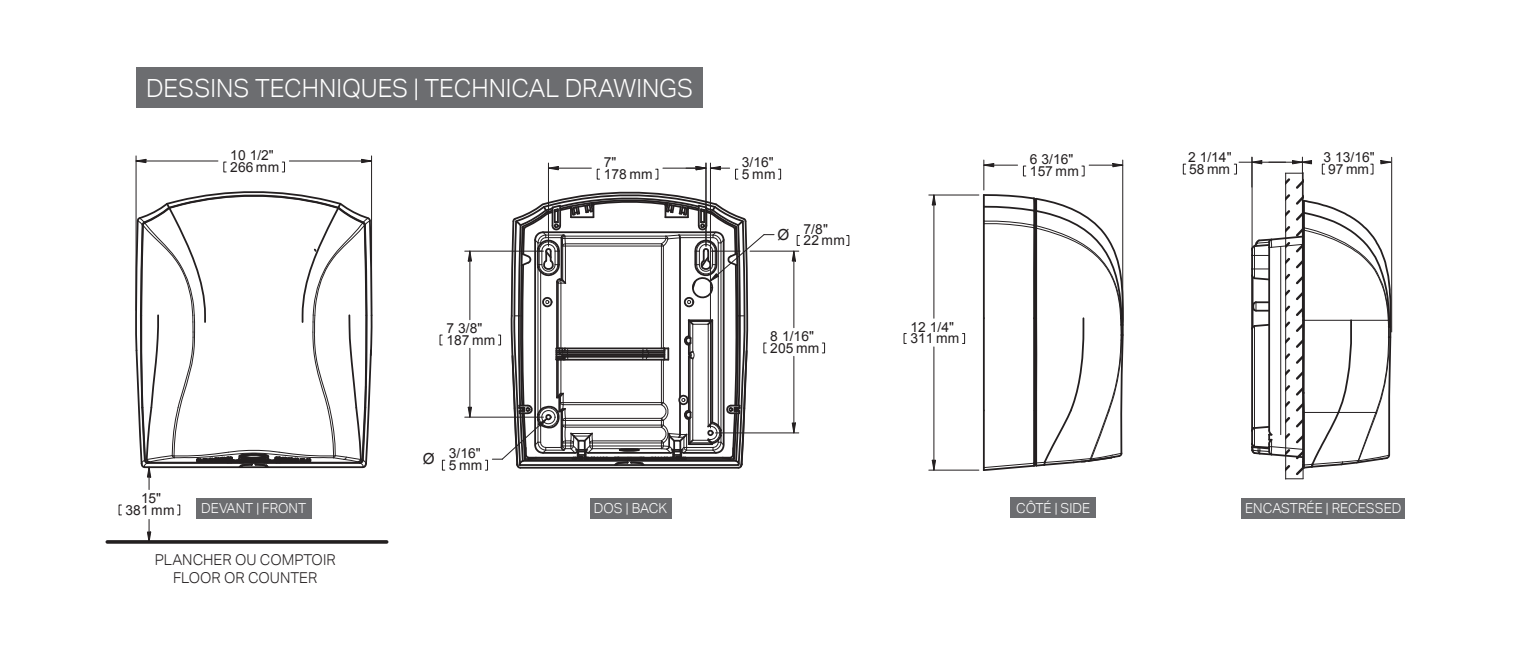
<style>
.page{position:relative;width:1530px;height:646px;background:#fff}
.page>*{position:absolute;margin:0;border:0;box-sizing:border-box;transform-origin:0 0}
.t1{font:300 25px "Aktiv Grotesk";color:#fff}
.t2{font:300 15px/18px "Aktiv Grotesk";color:#231f20;text-align:center}
.t3{font:13.75px/11.8px "Arial";letter-spacing:.005em;color:#231f20}
.t4{font:300 13.75px "Aktiv Grotesk";color:#fff}
.s1{font-size:15.25px}
</style>
<div class="page">
<svg style="left:846px;top:235px;width:3px;height:11px"></svg>
<svg style="left:442px;top:460px;width:3px;height:10px"></svg>
<svg style="left:467px;top:406px;width:5px;height:12px"></svg>
<svg style="left:467px;top:250px;width:5px;height:12px"></svg>
<hr style="left:465px;top:416px;width:79px;height:1px;background:#231f20">
<hr style="left:465px;top:251px;width:79px;height:1px;background:#231f20">
<hr style="left:469px;top:348px;width:1px;height:69px;background:#231f20">
<hr style="left:469px;top:251px;width:1px;height:69px;background:#231f20">
<svg style="left:440px;top:334px;width:3px;height:11px"></svg>
<svg style="left:549px;top:166px;width:10px;height:5px"></svg>
<hr style="left:548px;top:163px;width:1px;height:83px;background:#231f20">
<hr style="left:548px;top:168px;width:43px;height:1px;background:#231f20">
<hr style="left:663px;top:168px;width:43px;height:1px;background:#231f20">
<svg style="left:597px;top:169px;width:3px;height:10px"></svg>
<svg style="left:655px;top:169px;width:3px;height:10px"></svg>
<hr style="left:710px;top:163px;width:1px;height:265px;background:#231f20">
<hr style="left:706px;top:163px;width:1px;height:83px;background:#231f20">
<svg style="left:686px;top:166px;width:52px;height:13px"></svg>
<svg style="left:778px;top:169px;width:3px;height:10px"></svg>
<svg style="left:791px;top:235px;width:9px;height:27px"></svg>
<svg style="left:791px;top:422px;width:5px;height:12px"></svg>
<svg style="left:485px;top:187px;width:289px;height:283px"></svg>
<hr style="left:750px;top:251px;width:49px;height:1px;background:#231f20">
<hr style="left:715px;top:432px;width:84px;height:1px;background:#231f20">
<hr style="left:793px;top:251px;width:1px;height:77px;background:#231f20">
<hr style="left:793px;top:356px;width:1px;height:77px;background:#231f20">
<svg style="left:822px;top:342px;width:3px;height:11px"></svg>
<hr style="left:107px;top:540px;width:280px;height:3px;background:#231f20">
<svg style="left:361px;top:158px;width:12px;height:5px"></svg>
<svg style="left:135px;top:158px;width:12px;height:5px"></svg>
<hr style="left:371px;top:156px;width:1px;height:154px;background:#231f20">
<hr style="left:136px;top:156px;width:1px;height:154px;background:#231f20">
<hr style="left:289px;top:160px;width:83px;height:1px;background:#231f20">
<hr style="left:136px;top:160px;width:82px;height:1px;background:#231f20">
<svg style="left:282px;top:162px;width:3px;height:10px"></svg>
<svg style="left:147px;top:519px;width:5px;height:25px"></svg>
<svg style="left:135px;top:187px;width:238px;height:302px"></svg>
<svg style="left:119px;top:504px;width:3px;height:11px"></svg>
<svg style="left:177px;top:504px;width:3px;height:11px"></svg>
<svg style="left:982px;top:193px;width:142px;height:278px"></svg>
<svg style="left:984px;top:163px;width:11px;height:5px"></svg>
<svg style="left:1112px;top:163px;width:12px;height:5px"></svg>
<hr style="left:983px;top:160px;width:1px;height:30px;background:#231f20">
<hr style="left:1122px;top:160px;width:1px;height:160px;background:#231f20">
<hr style="left:984px;top:165px;width:34px;height:1px;background:#231f20">
<hr style="left:1089px;top:165px;width:34px;height:1px;background:#231f20">
<svg style="left:1023px;top:166px;width:3px;height:10px"></svg>
<svg style="left:1082px;top:166px;width:3px;height:10px"></svg>
<svg style="left:931px;top:195px;width:5px;height:11px"></svg>
<svg style="left:931px;top:459px;width:5px;height:12px"></svg>
<hr style="left:929px;top:194px;width:50px;height:1px;background:#231f20">
<hr style="left:929px;top:469px;width:50px;height:1px;background:#231f20">
<hr style="left:933px;top:195px;width:1px;height:123px;background:#231f20">
<hr style="left:933px;top:347px;width:1px;height:123px;background:#231f20">
<svg style="left:904px;top:333px;width:3px;height:11px"></svg>
<svg style="left:962px;top:333px;width:3px;height:11px"></svg>
<hr style="left:1251px;top:157px;width:1px;height:30px;background:#231f20">
<hr style="left:1302px;top:157px;width:1px;height:160px;background:#231f20">
<svg style="left:1183px;top:164px;width:3px;height:10px"></svg>
<svg style="left:1234px;top:160px;width:159px;height:319px"></svg>
<hr style="left:1252px;top:157px;width:1px;height:93px;background:#231f20">
<hr style="left:1391px;top:157px;width:1px;height:175px;background:#231f20">
<div style="left:136px;top:68px;width:567px;height:40px;background:#6c6d70"></div>
<div style="left:196px;top:498px;width:116px;height:20px;background:#6c6d70"></div>
<div style="left:590px;top:498px;width:82px;height:20px;background:#6c6d70"></div>
<div style="left:1241px;top:498px;width:164px;height:20px;background:#6c6d70"></div>
<div style="left:1011px;top:497px;width:85px;height:21px;background:#6c6d70"></div>
<h1 class="t1" style="left:146px;top:74px;width:549px">DESSINS TECHNIQUES | TECHNICAL DRAWINGS</h1>
<p class="t3" style="left:230px;top:149px;width:51px">10 1/2"<br>266 mm</p>
<p class="t3" style="left:446px;top:322px;width:50px">7 3/8"<br>187 mm</p>
<p class="t3" style="left:423px;top:447px;width:61px;text-align:right"><span class="s1">Ø</span> 3/16"<br>5mm</p>
<p class="t3" style="left:604px;top:156px;width:51px">7"<br>178 mm</p>
<p class="t3" style="left:742px;top:156px;width:35px">3/16"<br>5mm</p>
<p class="t3" style="left:804px;top:223px;width:43px;text-indent:-26px"><span class="s1">Ø</span> 7/8"<br>22 mm</p>
<p class="t3" style="left:770px;top:330px;width:51px">8 1/16"<br>205 mm</p>
<p class="t3" style="left:910px;top:321px;width:50px">12 1/4"<br>311 mm</p>
<p class="t3" style="left:1030px;top:153px;width:51px">6 3/16"<br>157 mm</p>
<p class="t3" style="left:1188px;top:152px;width:45px">2 1/14"<br>58 mm</p>
<p class="t3" style="left:1324px;top:152px;width:53px;text-align:center">3 13/16"<br>97 mm</p>
<p class="t3" style="left:126px;top:492px;width:51px;text-align:center">15"<br>381 mm</p>
<p class="t4" style="left:201px;top:500px;width:107px">DEVANT | FRONT</p>
<p class="t4" style="left:594px;top:500px;width:75px">DOS | BACK</p>
<p class="t4" style="left:1016px;top:500px;width:76px">CÔTÉ | SIDE</p>
<p class="t4" style="left:1245px;top:500px;width:158px">ENCASTRÉE | RECESSED</p>
<p class="t2" style="left:155px;top:550px;width:182px">PLANCHER OU COMPTOIR<br>FLOOR OR COUNTER</p>
</div>
